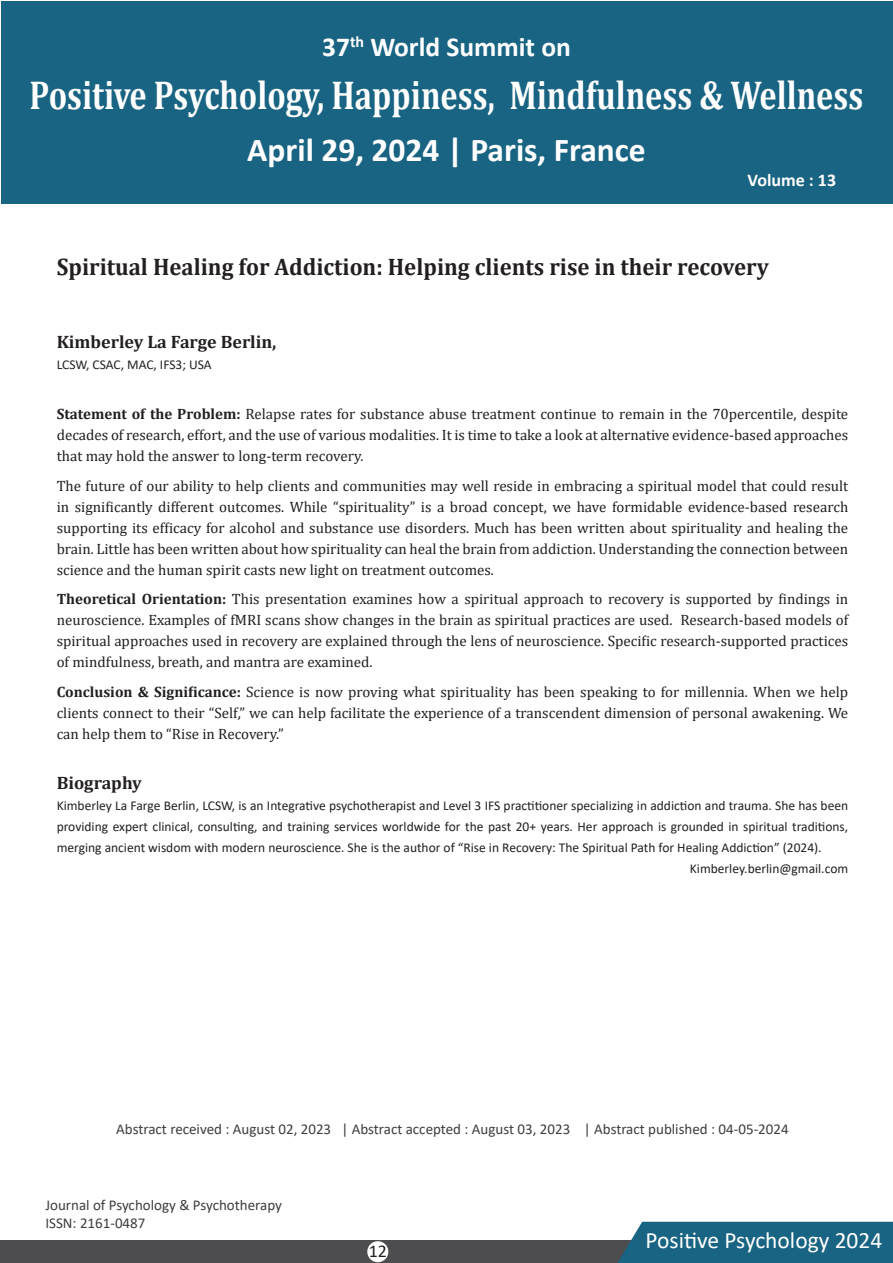
<style>
.page{position:relative;width:893px;height:1263px;background:#fff}
.page>*{position:absolute;margin:0;border:0;box-sizing:border-box;transform-origin:0 0}
.t1{font:700 40.5px "Cambria";color:#fff;scale:.8 1}
.t2{font:700 33.45px "Calibri";color:#fff}
.t3{font:700 27.45px "Calibri";color:#fff}
.t4{font:700 24px "Cambria";color:#231f20;scale:.95 1}
.t5{font:23.4px "Calibri";color:#fff}
.t6{font:700 18px "Cambria";color:#231f20}
.t7{font:700 18px "Calibri";color:#fff}
.t8{font:18px "Calibri";color:#231f20}
.t9{font:15px/21px "Cambria";color:#231f20;text-align:justify}
.t10{font:15px/18px "Calibri";color:#3e3e3f}
.t11{font:13.5px/21px "Calibri";color:#231f20;text-align:justify}
.s1{font-weight:700}
</style>
<div class="page">
<div style="left:1px;top:1px;width:891px;height:202px;background:#196483"></div>
<div style="left:0;top:1240px;width:668px;height:23px;background:#4d4d4f"></div>
<div style="left:617px;top:1222px;width:276px;height:41px;background:#196483"></div>
<div style="left:367px;top:1241px;width:21px;height:21px;background:#fff;border-radius:50%"></div>
<h3 class="t3" style="left:322px;top:28px;width:250px">37<sup>th</sup> World Summit on</h3>
<h1 class="t1" style="left:30px;top:66px;width:1043px">Positive Psychology, Happiness, Mindfulness &amp; Wellness</h1>
<h2 class="t2" style="left:247px;top:127px;width:400px">April 29, 2024 | Paris, France</h2>
<p class="t7" style="left:748px;top:168px;width:90px">Volume : 13</p>
<p class="t4" style="left:57px;top:250px;width:751px">Spiritual Healing for Addiction: Helping clients rise in their recovery</p>
<p class="t6" style="left:57px;top:329px;width:221px">Kimberley La Farge Berlin,</p>
<p class="t11" style="left:57px;top:353px;width:156px">LCSW, CSAC, MAC, IFS3; USA</p>
<p class="t9" style="left:57px;top:404px;width:793px"><span class="s1">Statement of the Problem:</span> Relapse rates for substance abuse treatment continue to remain in the 70percentile, despite decades of research, effort, and the use of various modalities. It is time to take a look at alternative evidence-based approaches that may hold the answer to long-term recovery.</p>
<p class="t9" style="left:57px;top:475px;width:793px">The future of our ability to help clients and communities may well reside in embracing a spiritual model that could result in significantly different outcomes. While “spirituality” is a broad concept, we have formidable evidence-based research supporting its efficacy for alcohol and substance use disorders. Much has been written about spirituality and healing the brain. Little has been written about how spirituality can heal the brain from addiction. Understanding the connection between science and the human spirit casts new light on treatment outcomes.</p>
<p class="t9" style="left:57px;top:589px;width:793px"><span class="s1">Theoretical Orientation:</span> This presentation examines how a spiritual approach to recovery is supported by findings in neuroscience. Examples of fMRI scans show changes in the brain as spiritual practices are used. Research-based models of spiritual approaches used in recovery are explained through the lens of neuroscience. Specific research-supported practices of mindfulness, breath, and mantra are examined.</p>
<p class="t9" style="left:57px;top:681px;width:793px"><span class="s1">Conclusion &amp; Significance:</span> Science is now proving what spirituality has been speaking to for millennia. When we help clients connect to their “Self,” we can help facilitate the experience of a transcendent dimension of personal awakening. We can help them to “Rise in Recovery.”</p>
<p class="t6" style="left:57px;top:770px;width:87px">Biography</p>
<p class="t11" style="left:57px;top:795px;width:793px">Kimberley La Farge Berlin, LCSW, is an Integrative psychotherapist and Level 3 IFS practitioner specializing in addiction and trauma. She has been providing expert clinical, consulting, and training services worldwide for the past 20+ years. Her approach is grounded in spiritual traditions, merging ancient wisdom with modern neuroscience. She is the author of “Rise in Recovery: The Spiritual Path for Healing Addiction” (2024).</p>
<p class="t11" style="left:690px;top:858px;width:160px">Kimberley.berlin@gmail.com</p>
<p class="t10" style="left:116px;top:1119px;width:674px">Abstract received : August 02, 2023 | Abstract accepted : August 03, 2023 | Abstract published : 04-05-2024</p>
<p class="t10" style="left:45px;top:1196px;width:238px">Journal of Psychology &amp; Psychotherapy<br>ISSN: 2161-0487</p>
<p class="t8" style="left:369px;top:1239px;width:20px">12</p>
<h3 class="t5" style="left:646px;top:1224px;width:238px">Positive Psychology 2024</h3>
</div>
